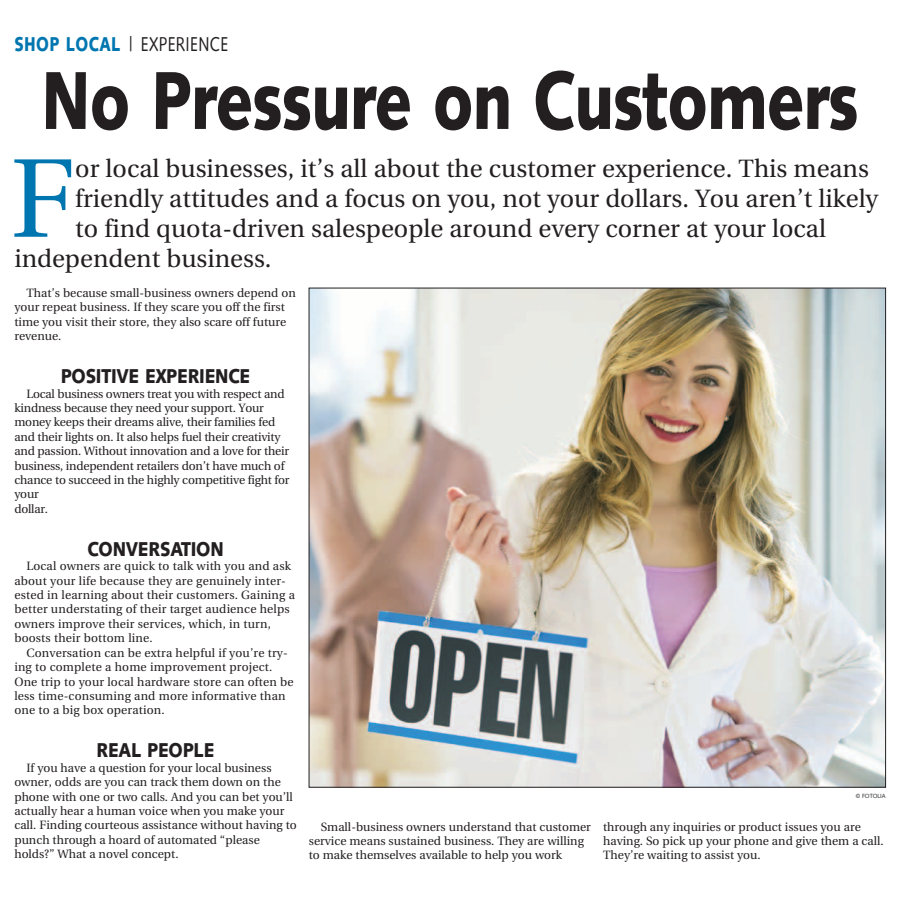
<style>
.page{position:relative;width:900px;height:908px;background:#fff}
.page>*{position:absolute;margin:0;border:0;box-sizing:border-box;transform-origin:0 0}
.DropCap2{font:111.7px "Utopia";color:#0076b0}
.Headline{font:900 82px "Syntax";letter-spacing:-.015em;color:#231f20;scale:.77 1}
.DropCap2-2{font:25px "Utopia";color:#231f20}
.Subhed{font:900 20px "Syntax";letter-spacing:-.015em;color:#231f20;scale:.86 1}
.RHS{font:20px "Syntax";letter-spacing:.025em;color:#231f20;scale:.77 1}
.BodyCopy2{font:12px/14.4px "Utopia";color:#231f20}
.Cutline{font:6px "Syntax";letter-spacing:-.01em;color:#231f20;scale:.95 1}
.s1{font-weight:900;color:#0076b0}
</style>
<div class="page">
<img style="left:311px;top:290px;width:573px;height:495px">
<p class="RHS" style="left:14px;top:32px;width:279px"><span class="s1">SHOP LOCAL</span> | EXPERIENCE</p>
<p class="Headline" style="left:41px;top:52px;width:1063px">No Pressure on Customers</p>
<p class="DropCap2" style="left:10px;top:137px;width:66px">F</p>
<p class="DropCap2-2" style="left:75px;top:154px;width:795px">or local businesses, it’s all about the customer experience. This means</p>
<p class="DropCap2-2" style="left:75px;top:184px;width:805px">friendly attitudes and a focus on you, not your dollars. You aren’t likely</p>
<p class="DropCap2-2" style="left:75px;top:214px;width:752px">to find quota-driven salespeople around every corner at your local</p>
<p class="DropCap2-2" style="left:14px;top:244px;width:259px">independent business.</p>
<p class="BodyCopy2" style="left:14px;top:286px;width:283px;text-indent:12px">That’s because small-business owners depend on your repeat business. If they scare you off the first time you visit their store, they also scare off future revenue.</p>
<p class="Subhed" style="left:61px;top:364px;width:222px">POSITIVE EXPERIENCE</p>
<p class="BodyCopy2" style="left:14px;top:386px;width:277px;text-indent:12px">Local business owners treat you with respect and kindness because they need your support. Your money keeps their dreams alive, their families fed and their lights on. It also helps fuel their creativity and passion. Without innovation and a love for their business, independent retailers don’t have much of chance to succeed in the highly competitive fight for your<br>dollar.</p>
<p class="Subhed" style="left:87px;top:537px;width:160px">CONVERSATION</p>
<p class="BodyCopy2" style="left:14px;top:559px;width:282px;text-indent:12px">Local owners are quick to talk with you and ask about your life because they are genuinely inter&shy;ested in learning about their customers. Gaining a better understating of their target audience helps owners improve their services, which, in turn, boosts their bottom line.</p>
<p class="BodyCopy2" style="left:14px;top:645px;width:281px;text-indent:12px">Conversation can be extra helpful if you’re try&shy;ing to complete a home improvement project.<br>One trip to your local hardware store can often be less time-consuming and more informative than one to a big box operation.</p>
<p class="Subhed" style="left:96px;top:738px;width:139px">REAL PEOPLE</p>
<p class="BodyCopy2" style="left:14px;top:760px;width:284px;text-indent:12px">If you have a question for your local business owner, odds are you can track them down on the phone with one or two calls. And you can bet you’ll actually hear a human voice when you make your call. Finding courteous assistance without having to punch through a hoard of automated “please holds?” What a novel concept.</p>
<p class="Cutline" style="left:856px;top:792px;width:33px">© FOTOLIA</p>
<p class="BodyCopy2" style="left:309px;top:819px;width:284px;text-indent:12px">Small-business owners understand that customer service means sustained business. They are willing to make themselves available to help you work</p>
<p class="BodyCopy2" style="left:603px;top:819px;width:282px">through any inquiries or product issues you are having. So pick up your phone and give them a call.<br>They’re waiting to assist you.</p>
</div>
